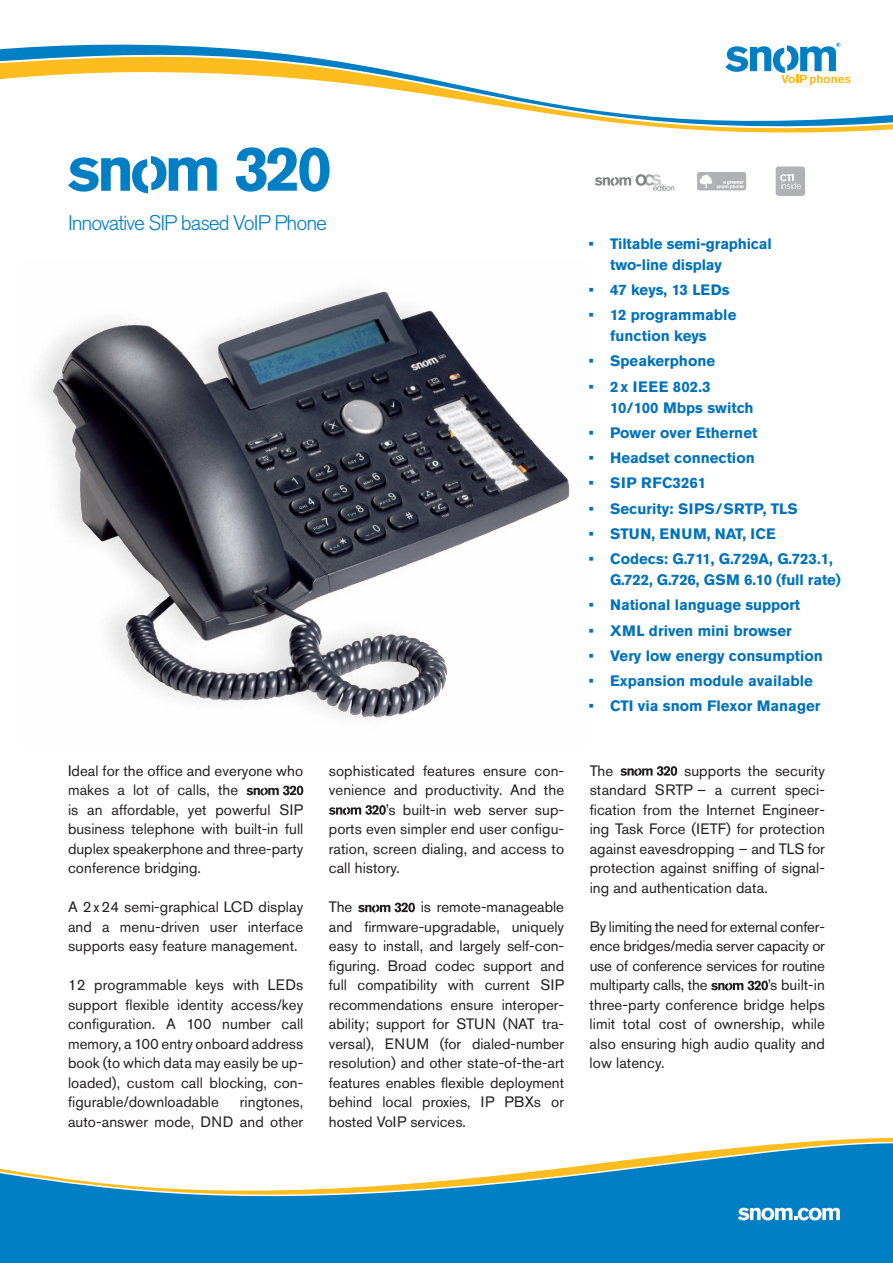
<style>
.page{position:relative;width:893px;height:1263px;background:#fff}
.page>*{position:absolute;margin:0;border:0;box-sizing:border-box;transform-origin:0 0}
.t1{font:300 21px "Akzidenz Grotesk Pro";letter-spacing:-.05em;color:#007fc5}
.t2{font:15px/19.5px "Akzidenz Grotesk Pro";letter-spacing:.005em;color:#231f20;text-align:justify}
.t3{font:700 15px/21px "Akzidenz Grotesk Pro";color:#0072bc}
</style>
<div class="page">
<svg style="left:0;top:1137px;width:893px;height:126px;fill:#007fc5"></svg>
<svg style="left:0;top:45px;width:893px;height:146px"></svg>
<svg style="left:725px;top:43px;width:125px;height:42px"></svg>
<img style="left:35px;top:289px;width:535px;height:429px">
<svg style="left:738px;top:1207px;width:102px;height:13px"></svg>
<svg style="left:595px;top:174px;width:79px;height:17px"></svg>
<div style="left:776px;top:166px;width:29px;height:30px;background:#b1b2b5;border-radius:3px"></div>
<svg style="left:780px;top:174px;width:21px;height:15px"></svg>
<div style="left:697px;top:172px;width:49px;height:18px;background:#b0b1b5;border-radius:2px"></div>
<svg style="left:699px;top:174px;width:45px;height:15px"></svg>
<svg style="left:246px;top:786px;width:57px;height:10px"></svg>
<svg style="left:329px;top:805px;width:57px;height:10px"></svg>
<svg style="left:358px;top:903px;width:57px;height:10px"></svg>
<svg style="left:620px;top:766px;width:57px;height:10px"></svg>
<svg style="left:711px;top:981px;width:57px;height:10px"></svg>
<svg style="left:68px;top:156px;width:149px;height:37px"></svg>
<svg style="left:236px;top:147px;width:94px;height:45px"></svg>
<h1 class="t1" style="left:68px;top:209px;width:261px">Innovative SIP based VoIP Phone</h1>
<p class="t2" style="left:68px;top:760px;width:237px;text-align:left">Ideal for the office and everyone who makes a lot of calls, the<br>is an affordable, yet powerful SIP business telephone with built-in full duplex speakerphone and three-party conference bridging.</p>
<p class="t2" style="left:68px;top:897px;width:237px">A 2x24 semi-graphical LCD display and a menu-driven user interface supports easy feature management.</p>
<p class="t2" style="left:68px;top:975px;width:237px">12 programmable keys with LEDs support flexible identity access/key configuration. A 100 number call memory, a 100 entry onboard address book (to which data may easily be up&shy;loaded), custom call blocking, con&shy;figurable/downloadable</p>
<p class="t2" style="left:68px;top:1092px;width:237px;text-align:right">ringtones,<br>auto-answer mode, DND and other</p>
<p class="t2" style="left:329px;top:760px;width:237px">sophisticated features ensure con-</p>
<p class="t2" style="left:329px;top:780px;width:237px">venience and productivity. And the</p>
<p class="t2" style="left:386px;top:799px;width:180px">’s built-in web server sup-</p>
<p class="t2" style="left:329px;top:819px;width:237px">ports even simpler end user configu-</p>
<p class="t2" style="left:329px;top:838px;width:237px">ration, screen dialing, and access to</p>
<p class="t2" style="left:329px;top:858px;width:73px">call history.</p>
<p class="t2" style="left:329px;top:897px;width:25px">The</p>
<p class="t2" style="left:329px;top:897px;width:237px;text-indent:92px">is remote-manageable and firmware-upgradable, uniquely easy to install, and largely self-con&shy;figuring. Broad codec support and full compatibility with current SIP recommendations ensure interoper&shy;ability; support for STUN (NAT tra&shy;versal), ENUM (for dialed-number resolution) and other state-of-the-art features enables flexible deployment behind local proxies, IP PBXs or hosted VoIP services.</p>
<p class="t3" style="left:610px;top:233px;width:163px;text-indent:-21px">• Tiltable semi-graphical two-line display</p>
<p class="t3" style="left:589px;top:279px;width:142px">• 47 keys, 13 LEDs</p>
<p class="t3" style="left:589px;top:304px;width:149px;text-align:center">• 12 programmable function keys</p>
<p class="t3" style="left:589px;top:350px;width:128px">• Speakerphone</p>
<p class="t3" style="left:610px;top:376px;width:145px;text-indent:-21px">• 2x IEEE 802.3<br>10/100 Mbps switch</p>
<p class="t3" style="left:589px;top:422px;width:170px">• Power over Ethernet</p>
<p class="t3" style="left:589px;top:447px;width:167px">• Headset connection</p>
<p class="t3" style="left:589px;top:472px;width:119px">• SIP RFC3261</p>
<p class="t3" style="left:589px;top:498px;width:210px">• Security: SIPS/SRTP, TLS</p>
<p class="t3" style="left:589px;top:523px;width:188px">• STUN, ENUM, NAT, ICE</p>
<p class="t3" style="left:610px;top:548px;width:232px;text-indent:-21px">• Codecs: G.711, G.729A, G.723.1,<br>G.722, G.726, GSM 6.10 (full rate)</p>
<p class="t3" style="left:589px;top:594px;width:213px">• National language support</p>
<p class="t3" style="left:589px;top:620px;width:204px">• XML driven mini browser</p>
<p class="t3" style="left:589px;top:645px;width:236px">• Very low energy consumption</p>
<p class="t3" style="left:589px;top:670px;width:226px">• Expansion module available</p>
<p class="t3" style="left:589px;top:695px;width:233px">• CTI via snom Flexor Manager</p>
<p class="t2" style="left:590px;top:760px;width:237px;text-indent:94px">supports the security standard SRTP – a current speci&shy;fication from the Internet Engineer&shy;ing Task Force (IETF) for protection against eavesdropping – and TLS for protection against sniffing of signal&shy;ing and authentication data.</p>
<p class="t2" style="left:590px;top:916px;width:237px">By limiting the need for external confer&shy;ence bridges/media server capacity or use of conference services for routine multiparty calls, the</p>
<p class="t2" style="left:590px;top:760px;width:25px">The</p>
<p class="t2" style="left:590px;top:975px;width:237px;text-indent:178px">’s built-in three-party conference bridge helps limit total cost of ownership, while also ensuring high audio quality and low latency.</p>
</div>
